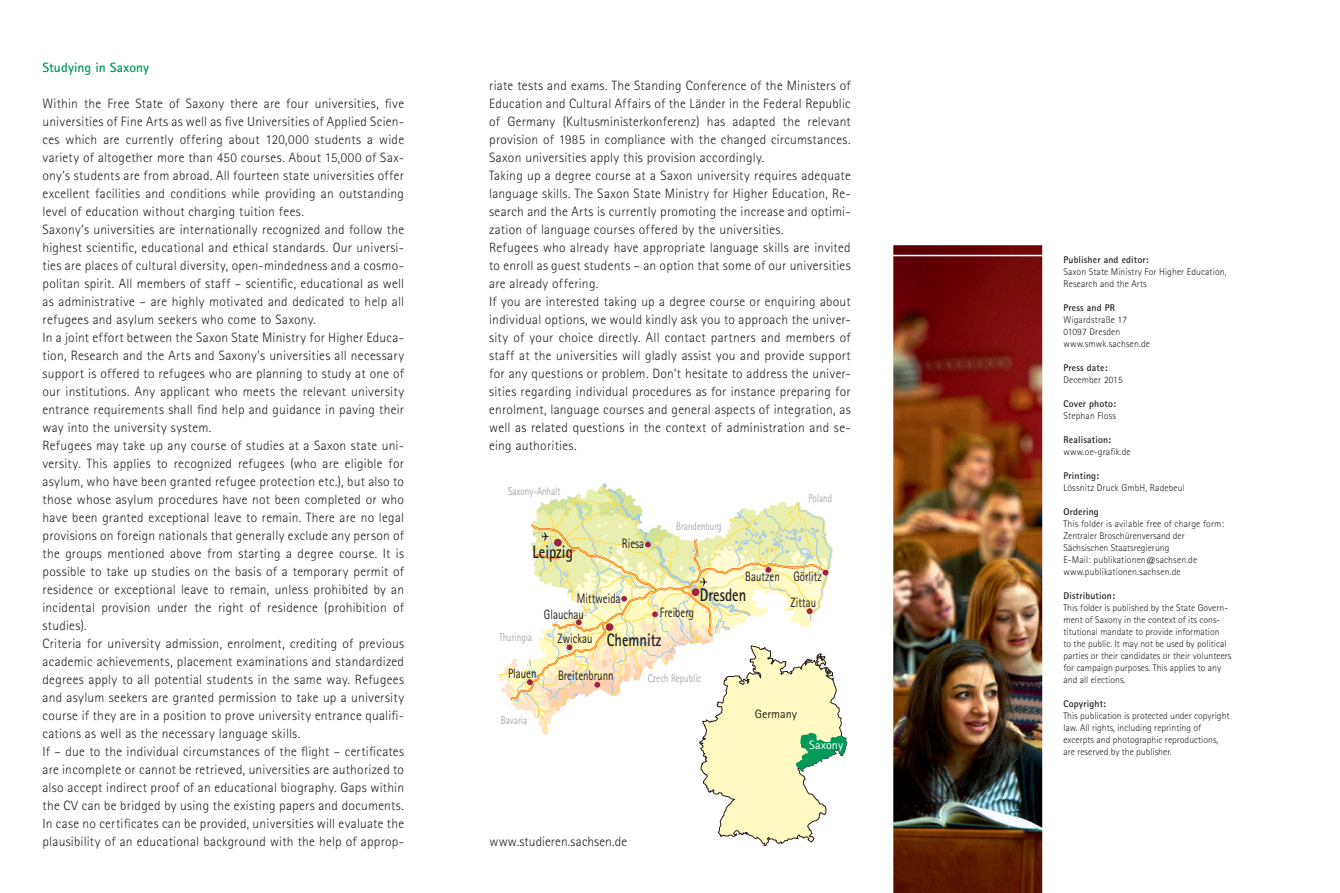
<style>
.page{position:relative;width:1340px;height:893px;background:#fff}
.page>*{position:absolute;margin:0;border:0;box-sizing:border-box;transform-origin:0 0}
.t1{font:700 18.15px "Agfa Rotis Sans Serif";color:#231f20;scale:.8 1}
.t2{font:300 13.5px/18px "Agfa Rotis Sans Serif";letter-spacing:.02em;color:#231f20}
.t3{font:13.5px "Agfa Rotis Sans Serif";color:#231f20;scale:.8 1}
.t4{font:700 13.5px "Rotis Sans Serif";letter-spacing:.005em;color:#009a5a}
.t5{font:12.15px "Agfa Rotis Sans Serif";color:#231f20}
.t6{font:12.15px "Agfa Rotis Sans Serif";color:#fff}
.t7{font:11.25px "Agfa Rotis Sans Serif";color:#a8a9ad;scale:.8 1}
.t8{font:300 9.75px/12px "Rotis Sans Serif";color:#231f20}
.t9{font:700 9.75px "Rotis Sans Serif";letter-spacing:.015em;color:#231f20}
</style>
<div class="page">
<img style="left:893px;top:245px;width:149px;height:648px">
<svg style="left:498px;top:483px;width:349px;height:363px"></svg>
<p class="t4" style="left:43px;top:59px;width:108px">Studying in Saxony</p>
<p class="t2" style="left:43px;top:94px;width:363px">Within the Free State of Saxony there are four universities, five universities of Fine Arts as well as five Universities of Applied Scien&shy;ces which are currently offering about 120,000 students a wide variety of altogether more than 450 courses. About 15,000 of Sax&shy;ony’s students are from abroad. All fourteen state universities offer excellent facilities and conditions while providing an outstanding level of education without charging tuition fees.<br>Saxony’s universities are internationally recognized and follow the highest scientific, educational and ethical standards. Our universi&shy;ties are places of cultural diversity, open-mindedness and a cosmo&shy;politan spirit. All members of staff – scientific, educational as well as administrative – are highly motivated and dedicated to help all refugees and asylum seekers who come to Saxony.<br>In a joint effort between the Saxon State Ministry for Higher Educa&shy;tion, Research and the Arts and Saxony’s universities all necessary support is offered to refugees who are planning to study at one of our institutions. Any applicant who meets the relevant university entrance requirements shall find help and guidance in paving their way into the university system.<br>Refugees may take up any course of studies at a Saxon state uni&shy;versity. This applies to recognized refugees (who are eligible for asylum, who have been granted refugee protection etc.), but also to those whose asylum procedures have not been completed or who have been granted exceptional leave to remain. There are no legal provisions on foreign nationals that generally exclude any person of the groups mentioned above from starting a degree course. It is possible to take up studies on the basis of a temporary permit of residence or exceptional leave to remain, unless prohibited by an incidental provision under the right of residence (prohibition of studies).<br>Criteria for university admission, enrolment, crediting of previous academic achievements, placement examinations and standardized degrees apply to all potential students in the same way. Refugees and asylum seekers are granted permission to take up a university course if they are in a position to prove university entrance qualifi&shy;cations as well as the necessary language skills.<br>If – due to the individual circumstances of the flight – certificates are incomplete or cannot be retrieved, universities are authorized to also accept indirect proof of an educational biography. Gaps within the CV can be bridged by using the existing papers and documents.<br>In case no certificates can be provided, universities will evaluate the plausibility of an educational background with the help of approp-</p>
<p class="t2" style="left:489px;top:76px;width:363px">riate tests and exams. The Standing Conference of the Ministers of Education and Cultural Affairs of the Länder in the Federal Republic of Germany (Kultusministerkonferenz) has adapted the relevant provision of 1985 in compliance with the changed circumstances.<br>Saxon universities apply this provision accordingly.<br>Taking up a degree course at a Saxon university requires adequate language skills. The Saxon State Ministry for Higher Education, Re&shy;search and the Arts is currently promoting the increase and optimi&shy;zation of language courses offered by the universities.<br>Refugees who already have appropriate language skills are invited to enroll as guest students – an option that some of our universities are already offering.<br>If you are interested taking up a degree course or enquiring about individual options, we would kindly ask you to approach the univer&shy;sity of your choice directly. All contact partners and members of staff at the universities will gladly assist you and provide support for any questions or problem. Don’t hesitate to address the univer&shy;sities regarding individual procedures as for instance preparing for enrolment, language courses and general aspects of integration, as well as related questions in the context of administration and se&shy;eing authorities.</p>
<p class="t7" style="left:508px;top:485px;width:67px">Saxony-Anhalt</p>
<h1 class="t1" style="left:532px;top:541px;width:52px">Leipzig</h1>
<p class="t3" style="left:622px;top:535px;width:29px">Riesa</p>
<p class="t7" style="left:676px;top:519px;width:58px">Brandenburg</p>
<p class="t3" style="left:745px;top:568px;width:45px">Bautzen</p>
<p class="t7" style="left:499px;top:631px;width:43px">Thuringia</p>
<p class="t3" style="left:508px;top:666px;width:37px">Plauen</p>
<h1 class="t1" style="left:700px;top:583px;width:59px">Dresden</h1>
<p class="t3" style="left:577px;top:591px;width:56px">Mittweida</p>
<p class="t3" style="left:557px;top:631px;width:45px">Zwickau</p>
<p class="t3" style="left:558px;top:668px;width:71px">Breitenbrunn</p>
<p class="t3" style="left:660px;top:604px;width:44px">Freiberg</p>
<p class="t3" style="left:544px;top:606px;width:52px">Glauchau</p>
<h1 class="t1" style="left:607px;top:628px;width:70px">Chemnitz</h1>
<p class="t7" style="left:647px;top:671px;width:68px">Czech Republic</p>
<p class="t7" style="left:808px;top:492px;width:31px">Poland</p>
<p class="t3" style="left:793px;top:568px;width:37px">Görlitz</p>
<p class="t3" style="left:790px;top:594px;width:33px">Zittau</p>
<p class="t7" style="left:501px;top:713px;width:34px">Bavaria</p>
<p class="t2" style="left:489px;top:832px;width:139px">www.studieren.sachsen.de</p>
<p class="t5" style="left:754px;top:706px;width:44px">Germany</p>
<p class="t6" style="left:809px;top:738px;width:35px">Saxony</p>
<p class="t9" style="left:1063px;top:254px;width:87px">Publisher and editor:</p>
<p class="t8" style="left:1063px;top:266px;width:165px">Saxon State Ministry For Higher Education,<br>Research and the Arts</p>
<p class="t9" style="left:1063px;top:302px;width:53px">Press and PR</p>
<p class="t8" style="left:1063px;top:314px;width:88px">Wigardstraße 17<br>01097 Dresden www.smwk.sachsen.de</p>
<p class="t9" style="left:1063px;top:362px;width:46px">Press date:</p>
<p class="t8" style="left:1063px;top:374px;width:61px">December 2015</p>
<p class="t9" style="left:1063px;top:398px;width:54px">Cover photo:</p>
<p class="t8" style="left:1063px;top:410px;width:54px">Stephan Floss</p>
<p class="t9" style="left:1063px;top:434px;width:49px">Realisation:</p>
<p class="t8" style="left:1063px;top:446px;width:69px">www.oe-grafik.de</p>
<p class="t9" style="left:1063px;top:470px;width:37px">Printing:</p>
<p class="t8" style="left:1063px;top:482px;width:123px">Lössnitz Druck GmbH, Radebeul</p>
<p class="t9" style="left:1063px;top:506px;width:37px">Ordering</p>
<p class="t8" style="left:1063px;top:518px;width:162px">This folder is avilable free of charge form:<br>Zentraler Broschürenversand der Sächsischen Staatsregierung<br>E-Mail: publikationen@sachsen.de www.publikationen.sachsen.de</p>
<p class="t9" style="left:1063px;top:590px;width:53px">Distribution:</p>
<p class="t8" style="left:1063px;top:602px;width:169px">This folder is published by the State Govern&shy;ment of Saxony in the context of its cons&shy;titutional mandate to provide information<br>to the public. It may not be used by political parties or their candidates or their volunteers for campaign purposes. This applies to any and all elections.</p>
<p class="t9" style="left:1063px;top:698px;width:44px">Copyright:</p>
<p class="t8" style="left:1063px;top:710px;width:168px">This publication is protected under copyright law. All rights, including reprinting of excerpts and photographic reproductions, are reserved by the publisher.</p>
</div>
